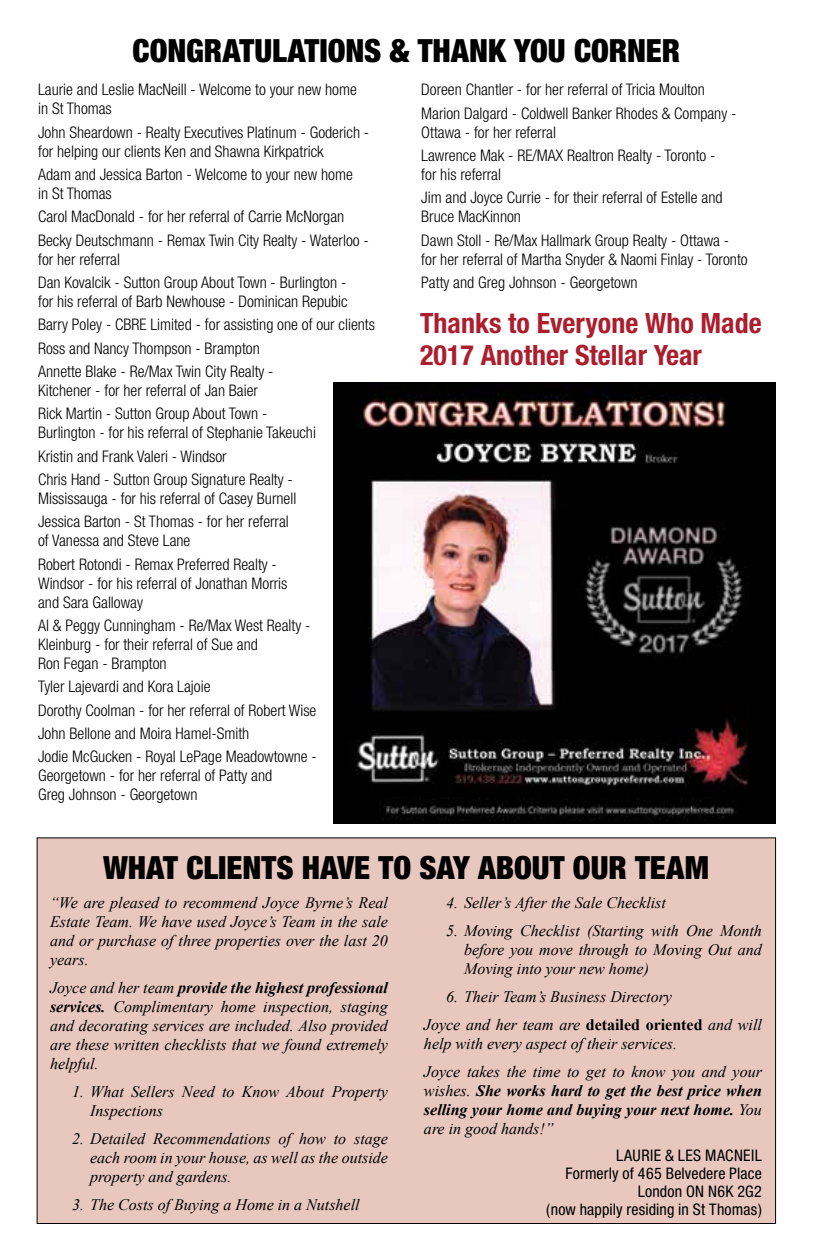
<style>
.page{position:relative;width:817px;height:1260px;background:#fff}
.page>*{position:absolute;margin:0;border:0;box-sizing:border-box;transform-origin:0 0}
.t1{font:900 condensed 32px "Helvetica Neue";color:#000}
.t2{font:700 condensed 28px/32px "Helvetica Neue";color:#ac1e2d}
.t3{font:300 condensed 16px/23.4px "Helvetica Neue";color:#000}
.t4{font:italic 16px/19px "Times New Roman";color:#000;text-align:justify}
.t5{font:italic 700 16px/19px "Times New Roman";color:#000;text-align:justify}
.t6{font:condensed 16px/18px "Helvetica Neue";letter-spacing:.01em;color:#000;text-align:right}
.s1{font-weight:700}
.s2{font-weight:700;font-style:normal}
.s3{font-weight:400}
</style>
<div class="page">
<div style="left:37px;top:838px;width:738px;height:386px;background:#e7c7be"></div>
<img style="left:333px;top:383px;width:442px;height:441px">
<h1 class="t1" style="left:133px;top:31px;width:549px">CONGRATULATIONS &amp; THANK YOU CORNER</h1>
<p class="t3" style="left:38px;top:80px;width:320px;line-height:19px">Laurie and Leslie MacNeill - Welcome to your new home in St Thomas</p>
<p class="t3" style="left:38px;top:122px;width:332px;line-height:19px">John Sheardown - Realty Executives Platinum - Goderich - for helping our clients Ken and Shawna Kirkpatrick</p>
<p class="t3" style="left:38px;top:165px;width:316px;line-height:19px">Adam and Jessica Barton - Welcome to your new home in St Thomas</p>
<p class="t3" style="left:38px;top:205px;width:332px">Carol MacDonald - for her referral of Carrie McNorgan<br>Becky Deutschmann - Remax Twin City Realty - Waterloo -</p>
<p class="t3" style="left:38px;top:247px;width:310px">for her referral<br>Dan Kovalcik - Sutton Group About Town - Burlington -</p>
<p class="t3" style="left:38px;top:290px;width:338px">for his referral of Barb Newhouse - Dominican Repubic Barry Poley - CBRE Limited - for assisting one of our clients Ross and Nancy Thompson - Brampton<br>Annette Blake - Re/Max Twin City Realty -</p>
<p class="t3" style="left:38px;top:378px;width:231px">Kitchener - for her referral of Jan Baier<br>Rick Martin - Sutton Group About Town -</p>
<p class="t3" style="left:38px;top:421px;width:279px">Burlington - for his referral of Stephanie Takeuchi<br>Kristin and Frank Valeri - Windsor<br>Chris Hand - Sutton Group Signature Realty -</p>
<p class="t3" style="left:38px;top:486px;width:260px">Mississauga - for his referral of Casey Burnell<br>Jessica Barton - St Thomas - for her referral</p>
<p class="t3" style="left:38px;top:529px;width:240px">of Vanessa and Steve Lane<br>Robert Rotondi - Remax Preferred Realty -</p>
<p class="t3" style="left:38px;top:573px;width:251px;line-height:19px">Windsor - for his referral of Jonathan Morris and Sara Galloway</p>
<p class="t3" style="left:38px;top:616px;width:274px;line-height:19px">Al &amp; Peggy Cunningham - Re/Max West Realty -<br>Kleinburg - for their referral of Sue and<br>Ron Fegan - Brampton</p>
<p class="t3" style="left:38px;top:675px;width:280px">Tyler Lajevardi and Kora Lajoie<br>Dorothy Coolman - for her referral of Robert Wise John Bellone and Moira Hamel-Smith<br>Jodie McGucken - Royal LePage Meadowtowne -</p>
<p class="t3" style="left:38px;top:766px;width:236px;line-height:19px">Georgetown - for her referral of Patty and<br>Greg Johnson - Georgetown</p>
<p class="t3" style="left:421px;top:78px;width:317px">Doreen Chantler - for her referral of Tricia Moulton<br>Marion Dalgard - Coldwell Banker Rhodes &amp; Company -</p>
<p class="t3" style="left:421px;top:120px;width:296px">Ottawa - for her referral<br>Lawrence Mak - RE/MAX Realtron Realty - Toronto -</p>
<p class="t3" style="left:421px;top:163px;width:303px">for his referral<br>Jim and Joyce Currie - for their referral of Estelle and</p>
<p class="t3" style="left:421px;top:205px;width:309px">Bruce MacKinnon<br>Dawn Stoll - Re/Max Hallmark Group Realty - Ottawa -</p>
<p class="t3" style="left:421px;top:247px;width:328px">for her referral of Martha Snyder &amp; Naomi Finlay - Toronto<br>Patty and Greg Johnson - Georgetown</p>
<h2 class="t2" style="left:420px;top:307px;width:343px">Thanks to Everyone Who Made<br>2017 Another Stellar Year</h2>
<h1 class="t1" style="left:103px;top:847px;width:607px">WHAT CLIENTS HAVE TO SAY ABOUT OUR TEAM</h1>
<p class="t4" style="left:50px;top:893px;width:339px">“We are pleased to recommend Joyce Byrne’s Real Estate Team. We have used Joyce’s Team in the sale and or purchase of three properties over the last 20 years.</p>
<p class="t4" style="left:50px;top:978px;width:339px">Joyce and her team <span class="s1">provide the highest professional services.</span> Complimentary home inspection, staging and decorating services are included. Also provided are these written checklists that we found extremely helpful.</p>
<p class="t4" style="left:90px;top:1082px;width:299px;text-indent:-18px">1. What Sellers Need to Know About Property<br>Inspections</p>
<p class="t4" style="left:90px;top:1129px;width:299px;text-indent:-18px">2. Detailed Recommendations of how to stage each room in your house, as well as the outside property and gardens.</p>
<p class="t4" style="left:72px;top:1195px;width:289px">3. The Costs of Buying a Home in a Nutshell</p>
<p class="t4" style="left:446px;top:893px;width:221px">4. Seller’s After the Sale Checklist</p>
<p class="t4" style="left:464px;top:921px;width:299px;text-indent:-18px">5. Moving Checklist (Starting with One Month before you move through to Moving Out and Moving into your new home)</p>
<p class="t4" style="left:424px;top:982px;width:339px;line-height:28px;text-indent:22px">6. Their Team’s Business Directory<br>Joyce and her team are <span class="s2">detailed oriented</span> and will</p>
<p class="t4" style="left:424px;top:1029px;width:339px;line-height:28px">help with every aspect of their services.<br>Joyce takes the time to get to know you and your</p>
<p class="t5" style="left:424px;top:1080px;width:339px"><span class="s3">wishes.</span> She works hard to get the best price when selling your home and buying your next home. <span class="s3">You are in good hands!”</span></p>
<p class="t6" style="left:546px;top:1146px;width:217px">LAURIE &amp; LES MACNEIL<br>Formerly of 465 Belvedere Place<br>London ON N6K 2G2<br>(now happily residing in St Thomas)</p>
</div>
